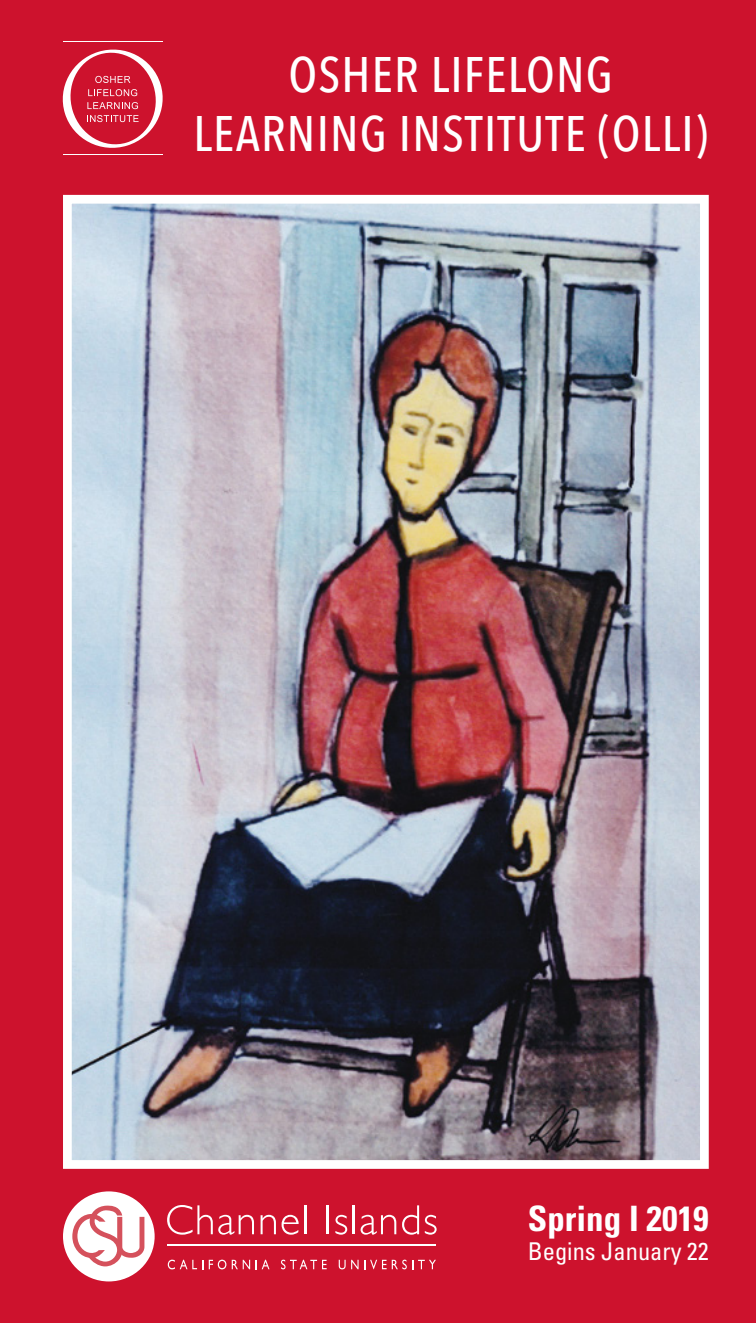
<style>
.page{position:relative;width:756px;height:1323px;background:#cd122d}
.page>*{position:absolute;margin:0;border:0;box-sizing:border-box;transform-origin:0 0}
.t1{font:500 49.7px/59.7px "Avenir Next Condensed";letter-spacing:.025em;color:#fff;text-align:center}
.t2{font:700 condensed 35px "Univers";color:#fff}
.t3{font:condensed 24.5px "Univers";color:#fff}
</style>
<div class="page">
<hr style="left:63px;top:42px;width:99px;height:1px;background:#fff">
<hr style="left:63px;top:154px;width:99px;height:1px;background:#fff">
<svg style="left:63px;top:49px;width:100px;height:99px"></svg>
<img style="left:73px;top:205px;width:626px;height:954px">
<div style="left:63px;top:195px;width:646px;height:974px;border:9px solid #fff"></div>
<div style="left:63px;top:1191px;width:92px;height:90px;background:#fff;border-radius:50%"></div>
<svg style="left:72px;top:1205px;width:72px;height:61px"></svg>
<hr style="left:168px;top:1244px;width:268px;height:2px;background:#fff">
<svg style="left:167px;top:1205px;width:87px;height:30px"></svg>
<svg style="left:261px;top:1215px;width:15px;height:19px"></svg>
<svg style="left:282px;top:1215px;width:17px;height:20px"></svg>
<hr style="left:304px;top:1205px;width:2px;height:29px;background:#fff">
<hr style="left:327px;top:1205px;width:2px;height:29px;background:#fff">
<svg style="left:335px;top:1215px;width:12px;height:20px"></svg>
<hr style="left:353px;top:1205px;width:2px;height:29px;background:#fff">
<svg style="left:361px;top:1215px;width:35px;height:20px"></svg>
<svg style="left:402px;top:1205px;width:17px;height:30px"></svg>
<svg style="left:425px;top:1215px;width:12px;height:20px"></svg>
<svg style="left:168px;top:1260px;width:35px;height:9px"></svg>
<svg style="left:209px;top:1260px;width:17px;height:9px"></svg>
<svg style="left:232px;top:1260px;width:18px;height:9px"></svg>
<svg style="left:256px;top:1260px;width:14px;height:9px"></svg>
<svg style="left:281px;top:1260px;width:46px;height:9px"></svg>
<svg style="left:339px;top:1260px;width:97px;height:9px"></svg>
<p class="t1" style="left:193px;top:44px;width:516px">OSHER LIFELONG<br>LEARNING INSTITUTE (OLLI)</p>
<p class="t2" style="left:528px;top:1197px;width:182px">Spring I 2019</p>
<p class="t3" style="left:528px;top:1236px;width:182px">Begins January 22</p>
</div>
